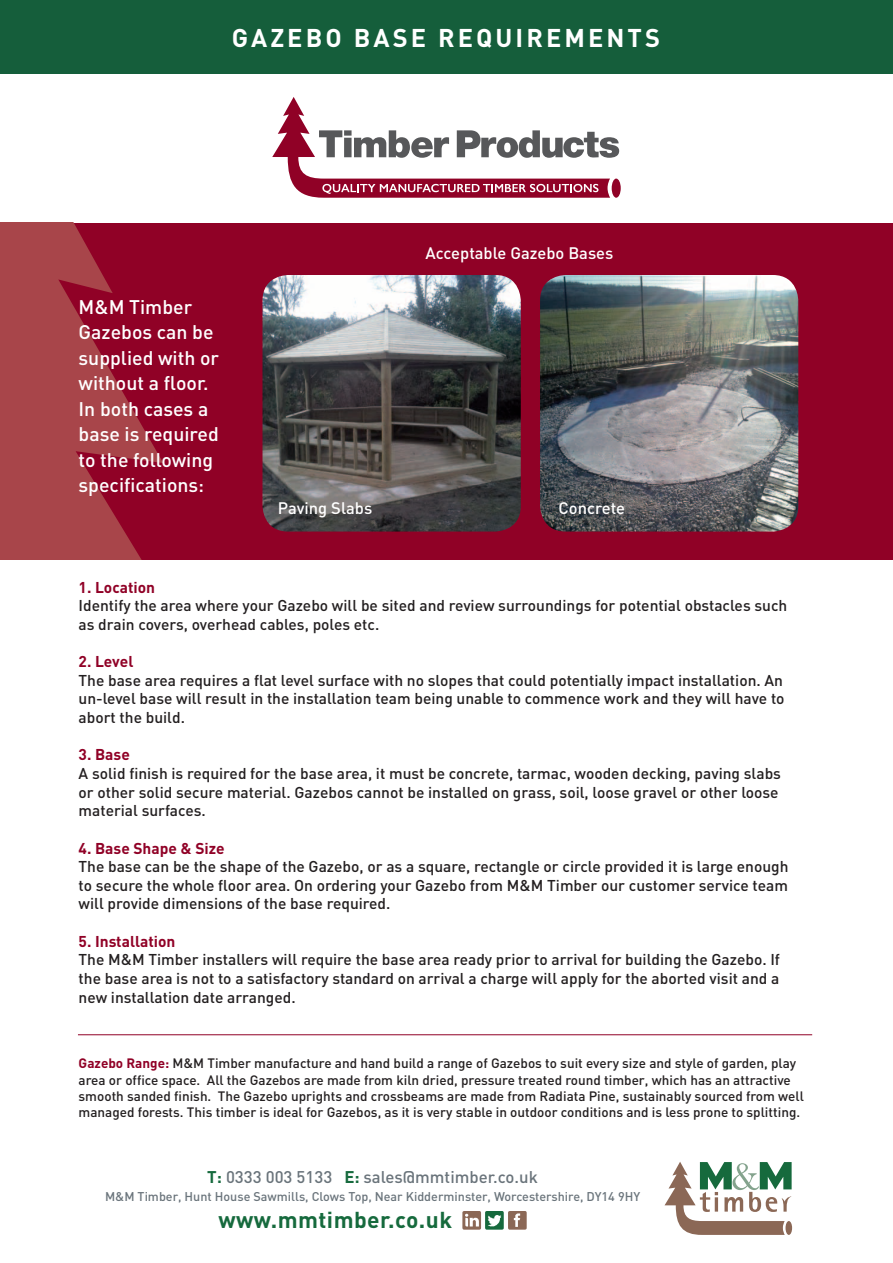
<style>
.page{position:relative;width:893px;height:1263px;background:#fff}
.page>*{position:absolute;margin:0;border:0;box-sizing:border-box;transform-origin:0 0}
.t1{font:700 25.35px "DIN";letter-spacing:.12em;color:#fff}
.t2{font:700 22.8px "DIN";letter-spacing:.02em;color:#166a3d}
.t3{font:500 19.5px/25.5px "DIN";color:#fff}
.t4{font:500 16.8px "DIN";color:#6a747b}
.t5{font:500 16.5px "DIN";color:#fff}
.t6{font:500 15.45px/18.6px "DIN";color:#231f20;text-align:justify}
.t7{font:700 15.45px "DIN";color:#900126}
.t8{font:500 13.5px/16.2px "DIN";color:#231f20}
.t9{font:500 12.6px "DIN";color:#6a747b}
.s1{font-weight:700;color:#900126}
.s2{font-weight:700;color:#166a3d}
</style>
<div class="page">
<div style="left:0;top:0;width:893px;height:73px;background:#155e3b"></div>
<svg style="left:0;top:223px;width:893px;height:336px;background:#950f2d"></svg>
<img style="left:262px;top:275px;width:259px;height:256px">
<img style="left:540px;top:275px;width:258px;height:256px">
<div style="left:485px;top:1211px;width:19px;height:19px;background:#649c7e;border-radius:2px"></div>
<img style="left:485px;top:1211px;width:19px;height:18px">
<div style="left:462px;top:1211px;width:19px;height:19px;background:#8b6856;border-radius:2px"></div>
<svg style="left:465px;top:1214px;width:14px;height:12px"></svg>
<div style="left:508px;top:1211px;width:19px;height:19px;background:#b29a8e;border-radius:2px"></div>
<img style="left:508px;top:1211px;width:19px;height:18px">
<svg style="left:664px;top:1162px;width:128px;height:73px"></svg>
<div style="left:785px;top:1221px;width:7px;height:14px;background:#8b6856;border-radius:50%"></div>
<svg style="left:612px;top:179px;width:9px;height:19px"></svg>
<svg style="left:272px;top:97px;width:347px;height:101px"></svg>
<hr style="left:78px;top:1034px;width:734px;height:1px;background:#900126">
<h1 class="t1" style="left:232px;top:21px;width:430px">GAZEBO BASE REQUIREMENTS</h1>
<p class="t3" style="left:79px;top:293px;width:142px">M&amp;M Timber<br>Gazebos can be supplied with or without a floor.<br>In both cases a base is required to the following specifications:</p>
<p class="t5" style="left:426px;top:243px;width:189px">Acceptable Gazebo Bases</p>
<p class="t5" style="left:278px;top:497px;width:96px">Paving Slabs</p>
<p class="t5" style="left:558px;top:497px;width:68px">Concrete</p>
<p class="t7" style="left:79px;top:577px;width:78px">1. Location</p>
<p class="t6" style="left:79px;top:596px;width:710px">Identify the area where your Gazebo will be sited and review surroundings for potential obstacles such as drain covers, overhead cables, poles etc.</p>
<p class="t7" style="left:79px;top:651px;width:56px">2. Level</p>
<p class="t6" style="left:79px;top:670px;width:707px">The base area requires a flat level surface with no slopes that could potentially impact installation. An un-level base will result in the installation team being unable to commence work and they will have to abort the build.</p>
<p class="t7" style="left:79px;top:745px;width:53px">3. Base</p>
<p class="t6" style="left:79px;top:763px;width:704px;text-align:left">A solid finish is required for the base area, it must be concrete, tarmac, wooden decking, paving slabs or other solid secure material. Gazebos cannot be installed on grass, soil, loose gravel or other loose material surfaces.</p>
<p class="t7" style="left:79px;top:838px;width:148px">4. Base Shape &amp; Size</p>
<p class="t6" style="left:79px;top:857px;width:711px">The base can be the shape of the Gazebo, or as a square, rectangle or circle provided it is large enough to secure the whole floor area. On ordering your Gazebo from M&amp;M Timber our customer service team will provide dimensions of the base required.</p>
<p class="t7" style="left:79px;top:931px;width:98px">5. Installation</p>
<p class="t6" style="left:79px;top:950px;width:703px">The M&amp;M Timber installers will require the base area ready prior to arrival for building the Gazebo. If the base area is not to a satisfactory standard on arrival a charge will apply for the aborted visit and a new installation date arranged.</p>
<p class="t8" style="left:79px;top:1055px;width:727px"><span class="s1">Gazebo Range:</span> M&amp;M Timber manufacture and hand build a range of Gazebos to suit every size and style of garden, play area or office space. All the Gazebos are made from kiln dried, pressure treated round timber, which has an attractive smooth sanded finish. The Gazebo uprights and crossbeams are made from Radiata Pine, sustainably sourced from well managed forests. This timber is ideal for Gazebos, as it is very stable in outdoor conditions and is less prone to splitting.</p>
<p class="t4" style="left:207px;top:1166px;width:332px"><span class="s2">T:</span> 0333 003 5133 <span class="s2">E:</span> sales@mmtimber.co.uk</p>
<p class="t9" style="left:105px;top:1188px;width:537px">M&amp;M Timber, Hunt House Sawmills, Clows Top, Near Kidderminster, Worcestershire, DY14 9HY</p>
<h2 class="t2" style="left:219px;top:1205px;width:235px">www.mmtimber.co.uk</h2>
</div>
